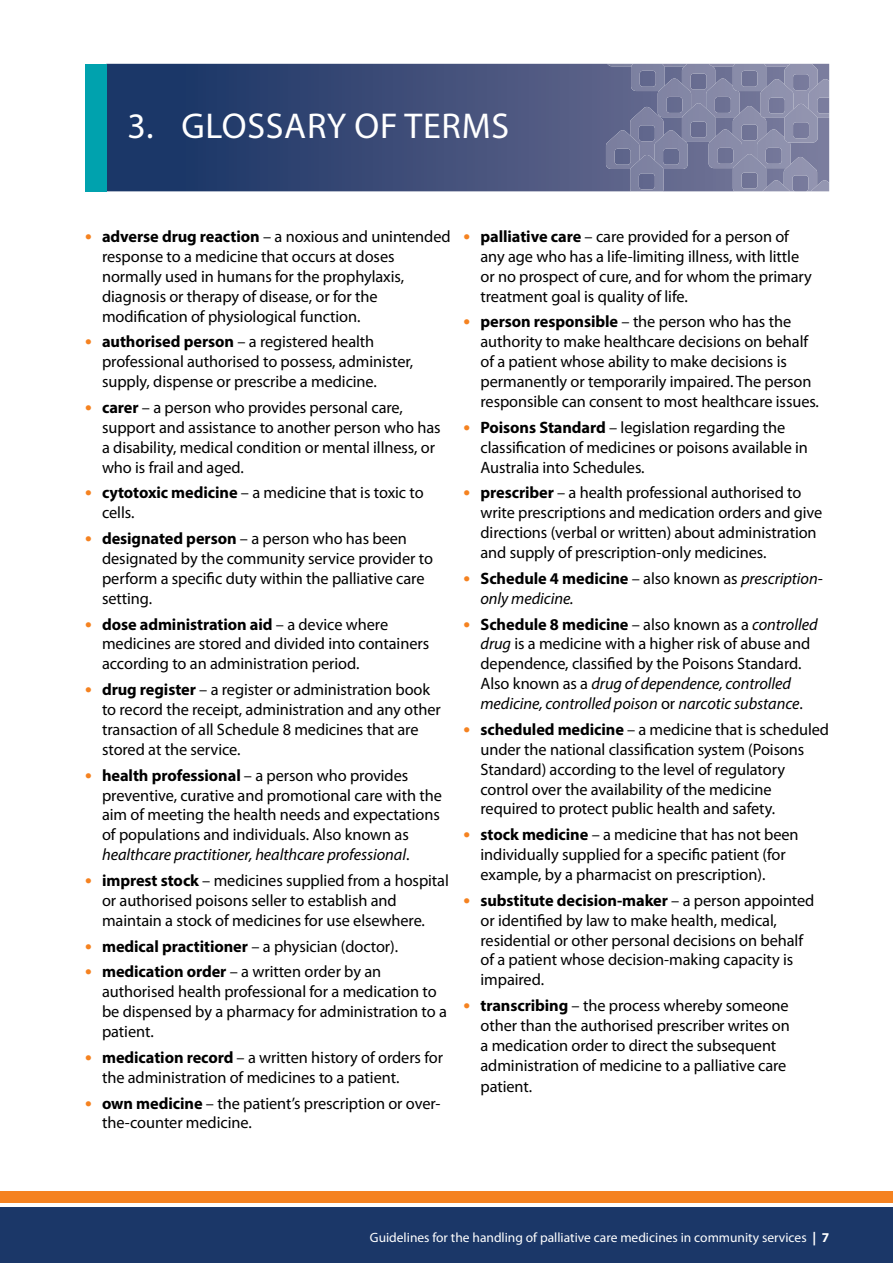
<style>
.page{position:relative;width:893px;height:1263px;background:#fff}
.page>*{position:absolute;margin:0;border:0;box-sizing:border-box;transform-origin:0 0}
.Heading_1{font:36px "Myriad Pro";letter-spacing:.02em;color:#fff}
.t1{font:16.5px/19.8px "Myriad Pro";letter-spacing:-.005em;color:#000}
.t2{font:italic 16.5px/19.8px "Myriad Pro";letter-spacing:-.005em;color:#000}
.t3{font:13.5px "Myriad Pro";color:#fff}
.s1{font-weight:700;font-style:italic;font-size:19.8px;color:#f58220}
.s2{font-weight:700}
.s3{font-style:italic}
.s4{font-weight:700;font-size:19.8px;color:#f58220}
.s5{font-weight:700;font-style:normal}
.s6{font-style:normal}
</style>
<div class="page">
<div style="left:0;top:1205px;width:893px;height:58px;background:#1b3768"></div>
<div style="left:0;top:1191px;width:893px;height:12px;background:#f58220"></div>
<hr style="left:0;top:1203px;width:893px;height:3px;background:#fff">
<svg style="left:106px;top:64px;width:723px;height:127px;background:#3c4d78"></svg>
<img style="left:607px;top:64px;width:24px;height:2px">
<img style="left:664px;top:64px;width:18px;height:2px">
<img style="left:631px;top:64px;width:33px;height:27px">
<img style="left:682px;top:64px;width:33px;height:39px">
<img style="left:658px;top:78px;width:33px;height:39px">
<img style="left:706px;top:78px;width:33px;height:39px">
<img style="left:682px;top:103px;width:33px;height:39px">
<img style="left:630px;top:107px;width:33px;height:48px">
<img style="left:606px;top:130px;width:33px;height:39px">
<img style="left:654px;top:130px;width:34px;height:39px">
<img style="left:630px;top:155px;width:33px;height:36px">
<img style="left:733px;top:106px;width:33px;height:48px">
<img style="left:709px;top:129px;width:33px;height:39px">
<img style="left:757px;top:129px;width:33px;height:39px">
<img style="left:733px;top:154px;width:33px;height:37px">
<img style="left:784px;top:157px;width:33px;height:34px">
<img style="left:762px;top:180px;width:28px;height:11px">
<img style="left:811px;top:180px;width:18px;height:11px">
<img style="left:709px;top:64px;width:24px;height:2px">
<img style="left:766px;top:64px;width:18px;height:2px">
<img style="left:733px;top:64px;width:33px;height:27px">
<img style="left:784px;top:64px;width:34px;height:40px">
<img style="left:760px;top:79px;width:33px;height:39px">
<img style="left:809px;top:79px;width:20px;height:39px">
<img style="left:784px;top:104px;width:34px;height:39px">
<div style="left:85px;top:64px;width:21px;height:127px;background:#00a2ae"></div>
<p class="Heading_1" style="left:128px;top:103px;width:383px">3. GLOSSARY OF TERMS</p>
<p class="t1" style="left:102px;top:226px;width:350px;text-indent:-17px"><span class="s1">•</span> <span class="s2">adverse drug reaction</span> – a noxious and unintended response to a medicine that occurs at doses normally used in humans for the prophylaxis, diagnosis or therapy of disease, or for the modification of physiological function.</p>
<p class="t1" style="left:102px;top:332px;width:313px;text-indent:-17px"><span class="s1">•</span> <span class="s2">authorised person</span> – a registered health professional authorised to possess, administer, supply, dispense or prescribe a medicine.</p>
<p class="t1" style="left:102px;top:397px;width:340px;text-indent:-17px"><span class="s1">•</span> <span class="s2">carer</span> – a person who provides personal care, support and assistance to another person who has a disability, medical condition or mental illness, or who is frail and aged.</p>
<p class="t1" style="left:102px;top:483px;width:323px;text-indent:-17px"><span class="s1">•</span> <span class="s2">cytotoxic medicine</span> – a medicine that is toxic to cells.</p>
<p class="t1" style="left:102px;top:528px;width:332px;text-indent:-17px"><span class="s1">•</span> <span class="s2">designated person</span> – a person who has been designated by the community service provider to perform a specific duty within the palliative care setting.</p>
<p class="t1" style="left:102px;top:614px;width:329px;text-indent:-17px"><span class="s1">•</span> <span class="s2">dose administration aid</span> – a device where medicines are stored and divided into containers according to an administration period.</p>
<p class="t1" style="left:102px;top:679px;width:340px;text-indent:-17px"><span class="s1">•</span> <span class="s2">drug register</span> – a register or administration book to record the receipt, administration and any other transaction of all Schedule 8 medicines that are stored at the service.</p>
<p class="t1" style="left:102px;top:765px;width:341px;text-indent:-17px"><span class="s1">•</span> <span class="s2">health professional</span> – a person who provides preventive, curative and promotional care with the aim of meeting the health needs and expectations of populations and individuals. Also known as <span class="s3">healthcare practitioner, healthcare professional</span>.</p>
<p class="t1" style="left:102px;top:870px;width:348px;text-indent:-17px"><span class="s1">•</span> <span class="s2">imprest stock</span> – medicines supplied from a hospital or authorised poisons seller to establish and maintain a stock of medicines for use elsewhere.</p>
<p class="t1" style="left:85px;top:936px;width:315px"><span class="s1">•</span> <span class="s2">medical practitioner</span> – a physician (doctor).</p>
<p class="t1" style="left:102px;top:962px;width:346px;text-indent:-17px"><span class="s1">•</span> <span class="s2">medication order</span> – a written order by an authorised health professional for a medication to be dispensed by a pharmacy for administration to a patient.</p>
<p class="t1" style="left:102px;top:1047px;width:342px;text-indent:-17px"><span class="s1">•</span> <span class="s2">medication record</span> – a written history of orders for the administration of medicines to a patient.</p>
<p class="t1" style="left:102px;top:1093px;width:340px;text-indent:-17px"><span class="s1">•</span> <span class="s2">own medicine</span> – the patient’s prescription or over&shy;the-counter medicine.</p>
<p class="t1" style="left:480px;top:226px;width:333px;text-indent:-17px"><span class="s1">•</span> <span class="s2">palliative care</span> – care provided for a person of any age who has a life-limiting illness, with little or no prospect of cure, and for whom the primary treatment goal is quality of life.</p>
<p class="t1" style="left:480px;top:312px;width:340px;text-indent:-17px"><span class="s1">•</span> <span class="s2">person responsible</span> – the person who has the authority to make healthcare decisions on behalf of a patient whose ability to make decisions is permanently or temporarily impaired. The person responsible can consent to most healthcare issues.</p>
<p class="t1" style="left:480px;top:417px;width:329px;text-indent:-17px"><span class="s1">•</span> <span class="s2">Poisons Standard</span> – legislation regarding the classification of medicines or poisons available in<br>Australia into Schedules.</p>
<p class="t1" style="left:480px;top:483px;width:343px;text-indent:-17px"><span class="s1">•</span> <span class="s2">prescriber</span> – a health professional authorised to write prescriptions and medication orders and give directions (verbal or written) about administration and supply of prescription-only medicines.</p>
<p class="t2" style="left:480px;top:568px;width:344px;text-indent:-17px"><span class="s4">•</span> <span class="s5">Schedule 4 medicine</span> <span class="s6">– also known as</span> prescription&shy;only medicine.</p>
<p class="t1" style="left:463px;top:614px;width:356px;text-align:center"><span class="s1">•</span> <span class="s2">Schedule 8 medicine</span> – also known as a <span class="s3">controlled drug</span> is a medicine with a higher risk of abuse and dependence, classified by the Poisons Standard.<br>Also known as a <span class="s3">drug of dependence, controlled medicine, controlled poison</span> or <span class="s3">narcotic substance</span>.</p>
<p class="t1" style="left:480px;top:719px;width:350px;text-indent:-17px"><span class="s1">•</span> <span class="s2">scheduled medicine</span> – a medicine that is scheduled under the national classification system (Poisons Standard) according to the level of regulatory control over the availability of the medicine required to protect public health and safety.</p>
<p class="t1" style="left:480px;top:824px;width:320px;text-indent:-17px"><span class="s1">•</span> <span class="s2">stock medicine</span> – a medicine that has not been individually supplied for a specific patient (for example, by a pharmacist on prescription).</p>
<p class="t1" style="left:480px;top:890px;width:335px;text-indent:-17px"><span class="s1">•</span> <span class="s2">substitute decision-maker</span> – a person appointed or identified by law to make health, medical, residential or other personal decisions on behalf of a patient whose decision-making capacity is impaired.</p>
<p class="t1" style="left:480px;top:995px;width:311px;text-indent:-17px"><span class="s1">•</span> <span class="s2">transcribing</span> – the process whereby someone other than the authorised prescriber writes on a medication order to direct the subsequent administration of medicine to a palliative care patient.</p>
<p class="t3" style="left:370px;top:1229px;width:461px">Guidelines for the handling of palliative care medicines in community services <span class="s2">| 7</span></p>
</div>
